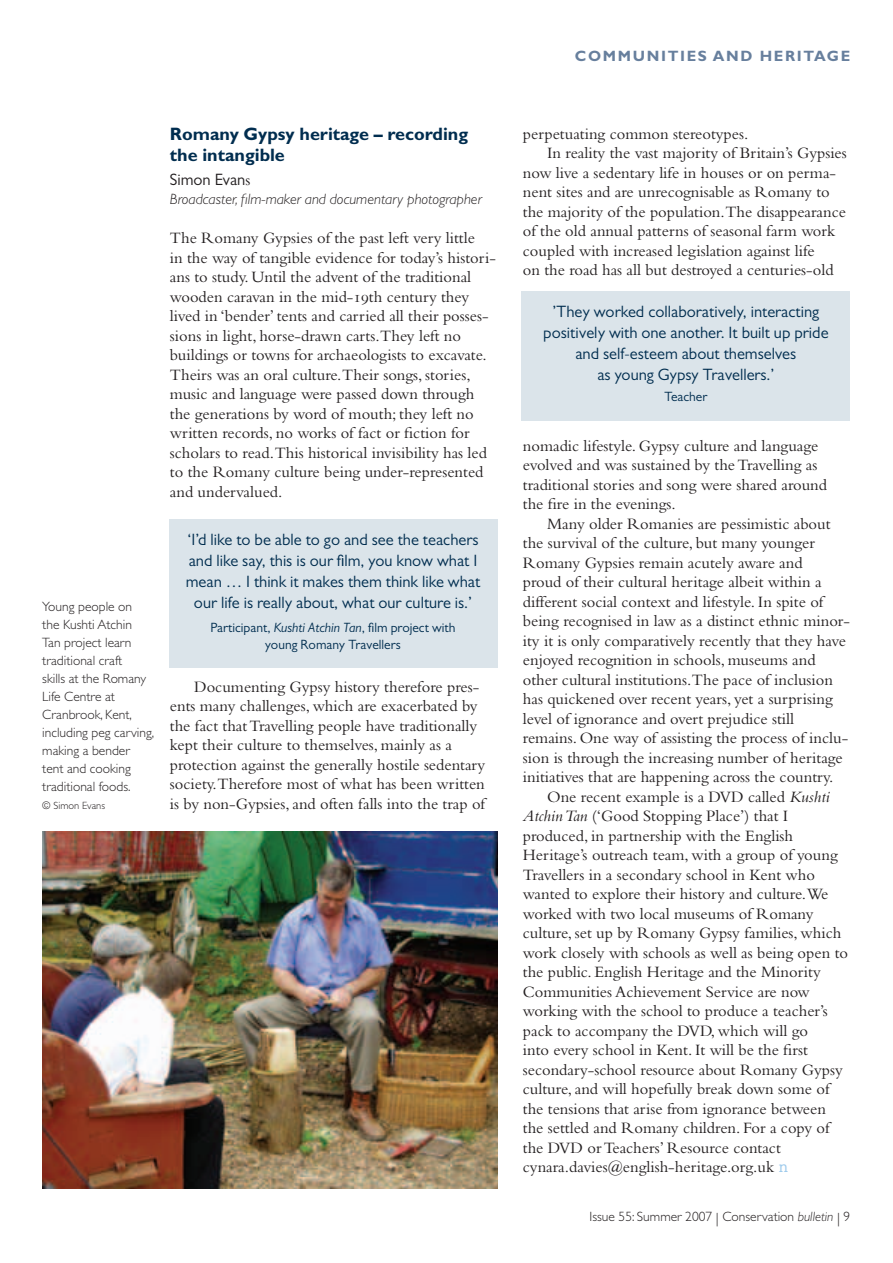
<style>
.page{position:relative;width:893px;height:1263px;background:#fff}
.page>*{position:absolute;margin:0;border:0;box-sizing:border-box;transform-origin:0 0}
.t1{font:700 18px/21px "Gill Sans";color:#002d4f}
.t2{font:16.5px/19.5px "Bembo";color:#231f20}
.t3{font:16.5px/21px "Gill Sans";color:#002d4f;text-align:center}
.t4{font:16.5px "Gill Sans";color:#231f20}
.t5{font:italic 300 15px "Gill Sans";color:#231f20}
.t6{font:700 15px "Gill Sans";letter-spacing:.11em;color:#677f9d}
.t7{font:300 13.5px/18px "Gill Sans";color:#231f20}
.t8{font:13.5px/16.5px "Gill Sans";color:#002d4f;text-align:center}
.t9{font:300 10.5px "Gill Sans";color:#231f20}
.s1{font-family:"Bembo"}
.s2{font-family:"Bembo Expert"}
.s3{font-style:italic}
.s4{font-family:"Courier";color:#9fcbec}
</style>
<div class="page">
<div style="left:169px;top:519px;width:328px;height:149px;background:#dbe4ea"></div>
<div style="left:521px;top:291px;width:329px;height:129px;background:#dbe4ea"></div>
<img style="left:42px;top:832px;width:455px;height:356px">
<p class="t7" style="left:42px;top:599px;width:113px">Young people on<br>the Kushti Atchin<br>Tan project learn traditional craft<br>skills at the Romany<br>Life Centre at<br>Cranbrook, Kent, including peg carving, making a bender tent and cooking traditional foods.</p>
<p class="t9" style="left:42px;top:802px;width:64px">© Simon Evans</p>
<p class="t1" style="left:170px;top:125px;width:300px">Romany Gypsy heritage – recording the intangible</p>
<p class="t4" style="left:170px;top:173px;width:82px">Simon Evan<span class="s1">s</span></p>
<p class="t5" style="left:170px;top:194px;width:313px">Broadcaster, film-maker and documentary photographer</p>
<p class="t2" style="left:170px;top:230px;width:327px">The Romany Gypsies of the past left very little<br>in the way of tangible evidence for today’s histori&shy;ans to study. Until the advent of the traditional wooden caravan in the mid-<span class="s2">19</span>th century they lived in ‘bender’ tents and carried all their posses&shy;sions in light, horse-drawn carts.They left no buildings or towns for archaeologists to excavate.<br>Theirs was an oral culture.Their songs, stories, music and language were passed down through the generations by word of mouth; they left no written records, no works of fact or fiction for scholars to read.This historical invisibility has led to the Romany culture being under-represented and undervalued.</p>
<p class="t3" style="left:186px;top:531px;width:296px">‘I’d like to be able to go and see the teachers and like say, this is our film, you know what I mean … I think it makes them think like what our life is really about, what our culture is.’</p>
<p class="t8" style="left:211px;top:621px;width:246px">Participant, <span class="s3">Kushti Atchin Tan</span>, film project with young Romany Travellers</p>
<p class="t2" style="left:170px;top:678px;width:317px;text-indent:24px">Documenting Gypsy history therefore pres&shy;ents many challenges, which are exacerbated by the fact that Travelling people have traditionally kept their culture to themselves, mainly as a protection against the generally hostile sedentary society.Therefore most of what has been written is by non-Gypsies, and often falls into the trap of</p>
<p class="t6" style="left:575px;top:51px;width:277px">COMMUNITIES AND HERITAGE</p>
<p class="t2" style="left:523px;top:125px;width:227px">perpetuating common stereotypes.</p>
<p class="t2" style="left:547px;top:145px;width:301px">In reality the vast majority of Britain’s Gypsies</p>
<p class="t2" style="left:523px;top:164px;width:315px">now live a sedentary life in houses or on perma-</p>
<p class="t2" style="left:523px;top:184px;width:308px">nent sites and are unrecognisable as Romany to</p>
<p class="t2" style="left:523px;top:203px;width:325px">the majority of the population.The disappearance</p>
<p class="t2" style="left:523px;top:223px;width:314px">of the old annual patterns of seasonal farm work</p>
<p class="t2" style="left:523px;top:242px;width:293px">coupled with increased legislation against life</p>
<p class="t2" style="left:523px;top:262px;width:312px">on the road has all but destroyed a centuries-old</p>
<p class="t3" style="left:543px;top:303px;width:287px">’They worked collaboratively, interacting positively with one another. It built up pride and self-esteem about themselves<br>as young Gypsy Travellers.’</p>
<p class="t8" style="left:664px;top:390px;width:44px">Teacher</p>
<p class="t2" style="left:523px;top:437px;width:297px">nomadic lifestyle. Gypsy culture and language</p>
<p class="t2" style="left:523px;top:457px;width:296px">evolved and was sustained by the Travelling as</p>
<p class="t2" style="left:523px;top:476px;width:306px">traditional stories and song were shared around</p>
<p class="t2" style="left:523px;top:496px;width:154px">the fire in the evenings.</p>
<p class="t2" style="left:547px;top:515px;width:285px">Many older Romanies are pessimistic about</p>
<p class="t2" style="left:523px;top:535px;width:293px">the survival of the culture, but many younger</p>
<p class="t2" style="left:523px;top:554px;width:281px">Romany Gypsies remain acutely aware and</p>
<p class="t2" style="left:523px;top:574px;width:300px">proud of their cultural heritage albeit within a</p>
<p class="t2" style="left:523px;top:593px;width:302px">different social context and lifestyle. In spite of</p>
<p class="t2" style="left:523px;top:613px;width:329px">being recognised in law as a distinct ethnic minor-</p>
<p class="t2" style="left:523px;top:632px;width:325px">ity it is only comparatively recently that they have</p>
<p class="t2" style="left:523px;top:652px;width:294px">enjoyed recognition in schools, museums and</p>
<p class="t2" style="left:523px;top:671px;width:312px">other cultural institutions.The pace of inclusion</p>
<p class="t2" style="left:523px;top:691px;width:311px">has quickened over recent years, yet a surprising</p>
<p class="t2" style="left:523px;top:710px;width:273px">level of ignorance and overt prejudice still</p>
<p class="t2" style="left:523px;top:730px;width:327px">remains. One way of assisting the process of inclu-</p>
<p class="t2" style="left:523px;top:749px;width:321px">sion is through the increasing number of heritage</p>
<p class="t2" style="left:523px;top:769px;width:312px">initiatives that are happening across the country.</p>
<p class="t2" style="left:547px;top:788px;width:284px">One recent example is a DVD called <span class="s3">Kushti</span></p>
<p class="t2" style="left:523px;top:808px;width:267px"><span class="s3">Atchin Tan</span> (‘Good Stopping Place’) that I</p>
<p class="t2" style="left:523px;top:827px;width:272px">produced, in partnership with the English</p>
<p class="t2" style="left:523px;top:847px;width:316px">Heritage’s outreach team, with a group of young</p>
<p class="t2" style="left:523px;top:866px;width:294px">Travellers in a secondary school in Kent who</p>
<p class="t2" style="left:523px;top:886px;width:307px">wanted to explore their history and culture.We</p>
<p class="t2" style="left:523px;top:905px;width:292px">worked with two local museums of Romany</p>
<p class="t2" style="left:523px;top:925px;width:320px">culture, set up by Romany Gypsy families, which</p>
<p class="t2" style="left:523px;top:944px;width:327px">work closely with schools as well as being open to</p>
<p class="t2" style="left:523px;top:964px;width:299px">the public. English Heritage and the Minority</p>
<p class="t2" style="left:523px;top:983px;width:288px">Communities Achievement Service are now</p>
<p class="t2" style="left:523px;top:1003px;width:306px">working with the school to produce a teacher’s</p>
<p class="t2" style="left:523px;top:1022px;width:287px">pack to accompany the DVD, which will go</p>
<p class="t2" style="left:523px;top:1042px;width:287px">into every school in Kent. It will be the first</p>
<p class="t2" style="left:523px;top:1061px;width:321px">secondary-school resource about Romany Gypsy</p>
<p class="t2" style="left:523px;top:1081px;width:308px">culture, and will hopefully break down some of</p>
<p class="t2" style="left:523px;top:1100px;width:305px">the tensions that arise from ignorance between</p>
<p class="t2" style="left:523px;top:1120px;width:308px">the settled and Romany children. For a copy of</p>
<p class="t2" style="left:523px;top:1139px;width:259px">the DVD or Teachers’ Resource contact</p>
<p class="t2" style="left:523px;top:1159px;width:267px">cynara.davies@english-heritage.org.uk <span class="s4">n</span></p>
<p class="t7" style="left:589px;top:1209px;width:262px">Issue 55: Summer 2007 | Conservation <span class="s3">bulletin</span> | 9</p>
</div>
